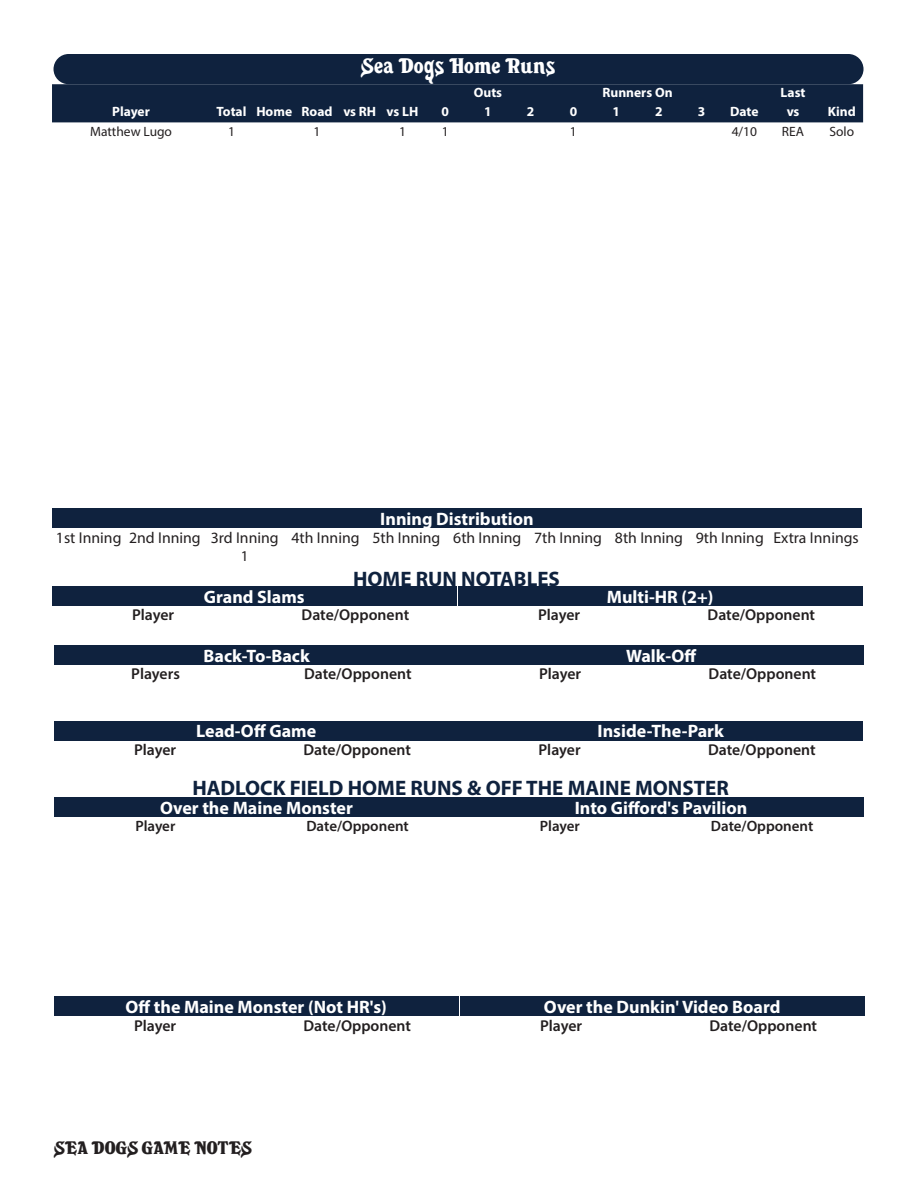
<style>
.page{position:relative;width:918px;height:1188px;background:#fff}
.page>*{position:absolute;margin:0;border:0;box-sizing:border-box;transform-origin:0 0}
.t1{font:700 21px "Myriad Pro";color:#0f223e}
.t2{font:21px "Sea Dogs";letter-spacing:.01em;color:#fff}
.t3{font:700 18px "Myriad Pro";color:#fff}
.t4{font:18px "Sea Dogs";color:#231f20}
.t5{font:600 15.75px "Myriad Pro";color:#231f20}
.t6{font:15.75px "Myriad Pro";color:#231f20}
.t7{font:600 15px "Myriad Pro";color:#231f20}
.t8{font:15px "Myriad Pro";color:#231f20}
.t9{font:700 13.5px "Myriad Pro";color:#fff}
.t10{font:13.5px "Myriad Pro";color:#231f20}
</style>
<div class="page">
<div style="left:52px;top:84px;width:811px;height:38px;background:#0f223e"></div>
<div style="left:54px;top:54px;width:810px;height:30px;background:#0f223e;border-radius:15px"></div>
<div style="left:52px;top:508px;width:810px;height:20px;background:#0f223e"></div>
<div style="left:52px;top:586px;width:405px;height:20px;background:#0f223e"></div>
<div style="left:458px;top:586px;width:404px;height:20px;background:#0f223e"></div>
<div style="left:54px;top:645px;width:405px;height:19px;background:#0f223e"></div>
<div style="left:459px;top:645px;width:405px;height:19px;background:#0f223e"></div>
<div style="left:54px;top:721px;width:404px;height:19px;background:#0f223e"></div>
<div style="left:458px;top:721px;width:405px;height:19px;background:#0f223e"></div>
<div style="left:54px;top:798px;width:405px;height:19px;background:#0f223e"></div>
<div style="left:459px;top:798px;width:404px;height:19px;background:#0f223e"></div>
<div style="left:54px;top:996px;width:404px;height:20px;background:#0f223e"></div>
<div style="left:460px;top:996px;width:404px;height:20px;background:#0f223e"></div>
<p class="t2" style="left:361px;top:54px;width:196px">Sea Dogs Home Runs</p>
<p class="t9" style="left:474px;top:84px;width:30px">Outs</p>
<p class="t9" style="left:602px;top:84px;width:72px">Runners On</p>
<p class="t9" style="left:781px;top:84px;width:26px">Last</p>
<p class="t9" style="left:112px;top:103px;width:39px">Player</p>
<p class="t9" style="left:217px;top:103px;width:31px">Total</p>
<p class="t9" style="left:256px;top:103px;width:37px">Home</p>
<p class="t9" style="left:302px;top:103px;width:32px">Road</p>
<p class="t9" style="left:343px;top:103px;width:34px">vs RH</p>
<p class="t9" style="left:387px;top:103px;width:33px">vs LH</p>
<p class="t9" style="left:441px;top:103px;width:9px">0</p>
<p class="t9" style="left:484px;top:103px;width:9px">1</p>
<p class="t9" style="left:527px;top:103px;width:9px">2</p>
<p class="t9" style="left:570px;top:103px;width:9px">0</p>
<p class="t9" style="left:612px;top:103px;width:9px">1</p>
<p class="t9" style="left:655px;top:103px;width:9px">2</p>
<p class="t9" style="left:698px;top:103px;width:9px">3</p>
<p class="t9" style="left:730px;top:103px;width:30px">Date</p>
<p class="t9" style="left:787px;top:103px;width:14px">vs</p>
<p class="t9" style="left:828px;top:103px;width:29px">Kind</p>
<p class="t10" style="left:90px;top:123px;width:83px">Matthew Lugo</p>
<p class="t10" style="left:228px;top:123px;width:8px">1</p>
<p class="t10" style="left:314px;top:123px;width:8px">1</p>
<p class="t10" style="left:399px;top:123px;width:8px">1</p>
<p class="t10" style="left:442px;top:123px;width:8px">1</p>
<p class="t10" style="left:570px;top:123px;width:8px">1</p>
<p class="t10" style="left:732px;top:123px;width:27px">4/10</p>
<p class="t10" style="left:782px;top:123px;width:24px">REA</p>
<p class="t10" style="left:829px;top:123px;width:26px">Solo</p>
<p class="t3" style="left:380px;top:507px;width:155px">Inning Distribution</p>
<p class="t6" style="left:56px;top:528px;width:67px">1st Inning</p>
<p class="t6" style="left:129px;top:528px;width:73px">2nd Inning</p>
<p class="t6" style="left:211px;top:528px;width:69px">3rd Inning</p>
<p class="t6" style="left:292px;top:528px;width:70px">4th Inning</p>
<p class="t6" style="left:372px;top:528px;width:70px">5th Inning</p>
<p class="t6" style="left:453px;top:528px;width:70px">6th Inning</p>
<p class="t6" style="left:534px;top:528px;width:70px">7th Inning</p>
<p class="t6" style="left:615px;top:528px;width:70px">8th Inning</p>
<p class="t6" style="left:696px;top:528px;width:70px">9th Inning</p>
<p class="t6" style="left:773px;top:528px;width:87px">Extra Innings</p>
<p class="t8" style="left:241px;top:547px;width:9px">1</p>
<p class="t3" style="left:204px;top:585px;width:102px">Grand Slams</p>
<p class="t5" style="left:132px;top:605px;width:44px">Player</p>
<p class="t5" style="left:302px;top:605px;width:109px">Date/Opponent</p>
<p class="t1" style="left:353px;top:566px;width:208px">HOME RUN NOTABLES</p>
<p class="t3" style="left:607px;top:585px;width:108px">Multi-HR (2+)</p>
<p class="t5" style="left:538px;top:605px;width:44px">Player</p>
<p class="t5" style="left:708px;top:605px;width:109px">Date/Opponent</p>
<p class="t3" style="left:204px;top:644px;width:108px">Back-To-Back</p>
<p class="t3" style="left:626px;top:644px;width:72px">Walk-Off</p>
<p class="t5" style="left:131px;top:664px;width:50px">Players</p>
<p class="t5" style="left:304px;top:664px;width:109px">Date/Opponent</p>
<p class="t5" style="left:539px;top:664px;width:44px">Player</p>
<p class="t5" style="left:709px;top:664px;width:109px">Date/Opponent</p>
<p class="t3" style="left:196px;top:720px;width:122px">Lead-Off Game</p>
<p class="t3" style="left:598px;top:720px;width:128px">Inside-The-Park</p>
<p class="t5" style="left:134px;top:740px;width:44px">Player</p>
<p class="t5" style="left:304px;top:740px;width:109px">Date/Opponent</p>
<p class="t5" style="left:539px;top:740px;width:44px">Player</p>
<p class="t5" style="left:708px;top:740px;width:109px">Date/Opponent</p>
<p class="t1" style="left:192px;top:774px;width:538px">HADLOCK FIELD HOME RUNS &amp; OFF THE MAINE MONSTER</p>
<p class="t3" style="left:160px;top:796px;width:194px">Over the Maine Monster</p>
<p class="t7" style="left:135px;top:817px;width:42px">Player</p>
<p class="t7" style="left:306px;top:817px;width:104px">Date/Opponent</p>
<p class="t3" style="left:125px;top:995px;width:263px">Off the Maine Monster (Not HR's)</p>
<p class="t5" style="left:134px;top:1015px;width:44px">Player</p>
<p class="t5" style="left:304px;top:1015px;width:109px">Date/Opponent</p>
<p class="t4" style="left:54px;top:1138px;width:200px">SEA DOGS GAME NOTES</p>
<p class="t3" style="left:575px;top:796px;width:174px">Into Gifford's Pavilion</p>
<p class="t7" style="left:540px;top:817px;width:42px">Player</p>
<p class="t7" style="left:711px;top:817px;width:104px">Date/Opponent</p>
<p class="t3" style="left:544px;top:995px;width:238px">Over the Dunkin' Video Board</p>
<p class="t5" style="left:540px;top:1015px;width:44px">Player</p>
<p class="t5" style="left:710px;top:1015px;width:109px">Date/Opponent</p>
</div>
